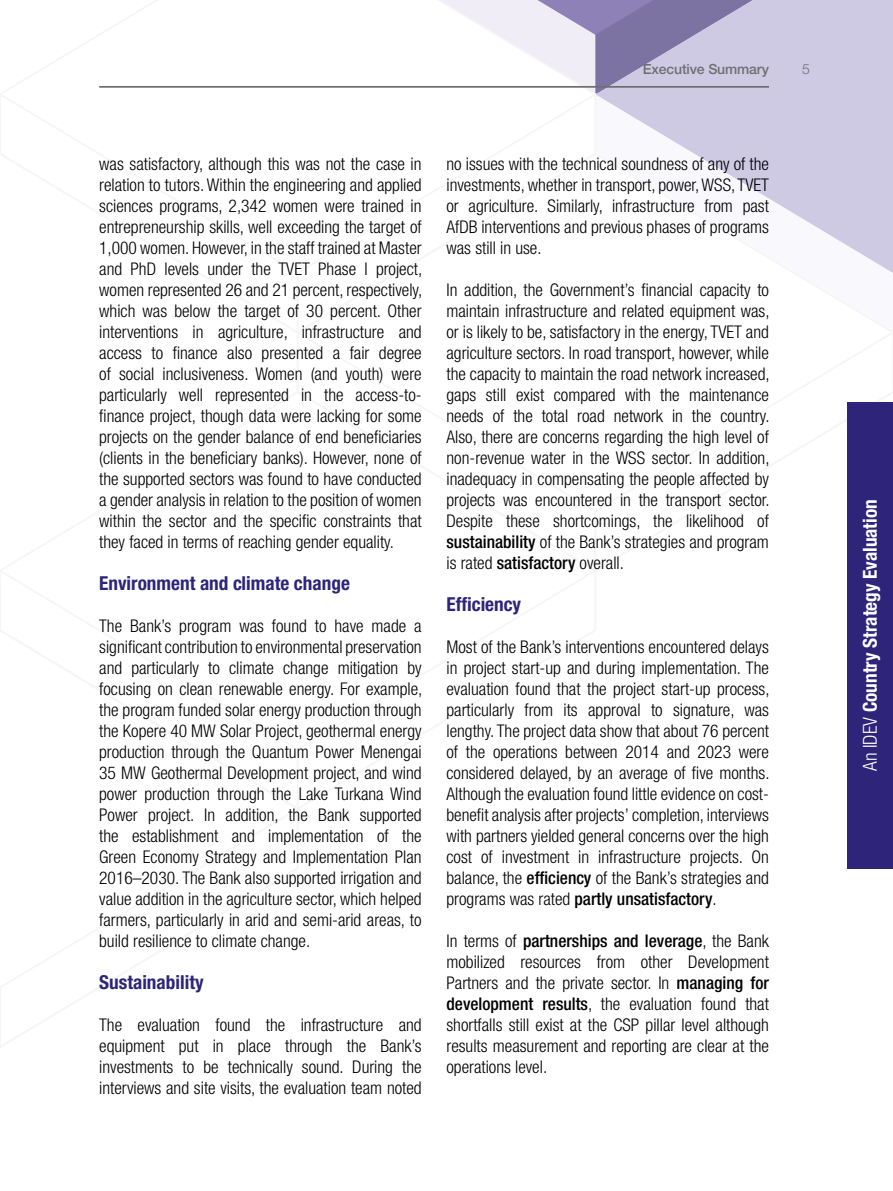
<style>
.page{position:relative;width:893px;height:1191px;background:#fff}
.page>*{position:absolute;margin:0;border:0;box-sizing:border-box;transform-origin:0 0}
.t1{font:700 condensed 19.25px "Helvetica Neue LT Std";color:#2e247a}
.t2{font:700 condensed 19.25px "Helvetica Neue LT Std";color:#fff}
.t3{font:300 condensed 17.5px/21px "Helvetica Neue LT Std";color:#000;text-align:justify}
.t4{font:500 14px "Helvetica Neue LT Std";letter-spacing:-.01em;color:#706f6f}
.t5{font:300 14px "Helvetica Neue LT Std";color:#706f6f}
.s1{font-weight:500}
.s2{font-weight:300}
</style>
<div class="page">
<div style="left:773px;top:0;width:120px;height:94px;background:#cfcae4"></div>
<svg style="left:598px;top:94px;width:295px;height:58px;fill:#cfcae4"></svg>
<svg style="left:597px;top:0;width:176px;height:94px;background:#aaa3c7"></svg>
<svg style="left:691px;top:152px;width:202px;height:121px"></svg>
<svg style="left:440px;top:0;width:157px;height:91px"></svg>
<hr style="left:99px;top:86px;width:670px;height:2px;background:#706f6f">
<div style="left:847px;top:402px;width:46px;height:466px;background:#2e247a"></div>
<p class="t4" style="left:643px;top:61px;width:128px">Executive Summary</p>
<p class="t5" style="left:802px;top:61px;width:9px">5</p>
<p class="t3" style="left:99px;top:153px;width:325px">was satisfactory, although this was not the case in relation to tutors. Within the engineering and applied sciences programs, 2,342 women were trained in entrepreneurship skills, well exceeding the target of 1,000 women. However, in the staff trained at Master and PhD levels under the TVET Phase I project, women represented 26 and 21 percent, respectively, which was below the target of 30 percent. Other interventions in agriculture, infrastructure and access to finance also presented a fair degree of social inclusiveness. Women (and youth) were particularly well represented in the access-to&shy;finance project, though data were lacking for some projects on the gender balance of end beneficiaries (clients in the beneficiary banks). However, none of the supported sectors was found to have conducted a gender analysis in relation to the position of women within the sector and the specific constraints that they faced in terms of reaching gender equality.</p>
<p class="t1" style="left:99px;top:571px;width:252px">Environment and climate change</p>
<p class="t3" style="left:99px;top:615px;width:325px">The Bank’s program was found to have made a significant contribution to environmental preservation and particularly to climate change mitigation by focusing on clean renewable energy. For example, the program funded solar energy production through the Kopere 40 MW Solar Project, geothermal energy production through the Quantum Power Menengai 35 MW Geothermal Development project, and wind power production through the Lake Turkana Wind Power project. In addition, the Bank supported the establishment and implementation of the Green Economy Strategy and Implementation Plan 2016–2030. The Bank also supported irrigation and value addition in the agriculture sector, which helped farmers, particularly in arid and semi-arid areas, to build resilience to climate change.</p>
<p class="t1" style="left:99px;top:970px;width:106px">Sustainability</p>
<p class="t3" style="left:99px;top:1014px;width:324px">The evaluation found the infrastructure and equipment put in place through the Bank’s investments to be technically sound. During the interviews and site visits, the evaluation team noted</p>
<p class="t3" style="left:446px;top:153px;width:324px">no issues with the technical soundness of any of the investments, whether in transport, power, WSS, TVET or agriculture. Similarly, infrastructure from past AfDB interventions and previous phases of programs was still in use.</p>
<p class="t3" style="left:446px;top:279px;width:325px">In addition, the Government’s financial capacity to maintain infrastructure and related equipment was, or is likely to be, satisfactory in the energy, TVET and agriculture sectors. In road transport, however, while the capacity to maintain the road network increased, gaps still exist compared with the maintenance needs of the total road network in the country.<br>Also, there are concerns regarding the high level of non-revenue water in the WSS sector. In addition, inadequacy in compensating the people affected by projects was encountered in the transport sector.<br>Despite these shortcomings, the likelihood of <span class="s1">sustainability</span> of the Bank’s strategies and program is rated <span class="s1">satisfactory</span> overall.</p>
<p class="t1" style="left:446px;top:592px;width:76px">Efficiency</p>
<p class="t3" style="left:446px;top:636px;width:325px">Most of the Bank’s interventions encountered delays in project start-up and during implementation. The evaluation found that the project start-up process, particularly from its approval to signature, was lengthy. The project data show that about 76 percent of the operations between 2014 and 2023 were considered delayed, by an average of five months.<br>Although the evaluation found little evidence on cost&shy;benefit analysis after projects’ completion, interviews with partners yielded general concerns over the high cost of investment in infrastructure projects. On balance, the <span class="s1">efficiency</span> of the Bank’s strategies and programs was rated <span class="s1">partly unsatisfactory</span>.</p>
<p class="t3" style="left:446px;top:930px;width:324px">In terms of <span class="s1">partnerships and leverage</span>, the Bank mobilized resources from other Development Partners and the private sector. In <span class="s1">managing for development results</span>, the evaluation found that shortfalls still exist at the CSP pillar level although results measurement and reporting are clear at the operations level.</p>
<p class="t2" style="left:858px;top:771px;width:273px;rotate:-90deg"><span class="s2">An IDEV</span> Country Strategy Evaluation</p>
</div>
